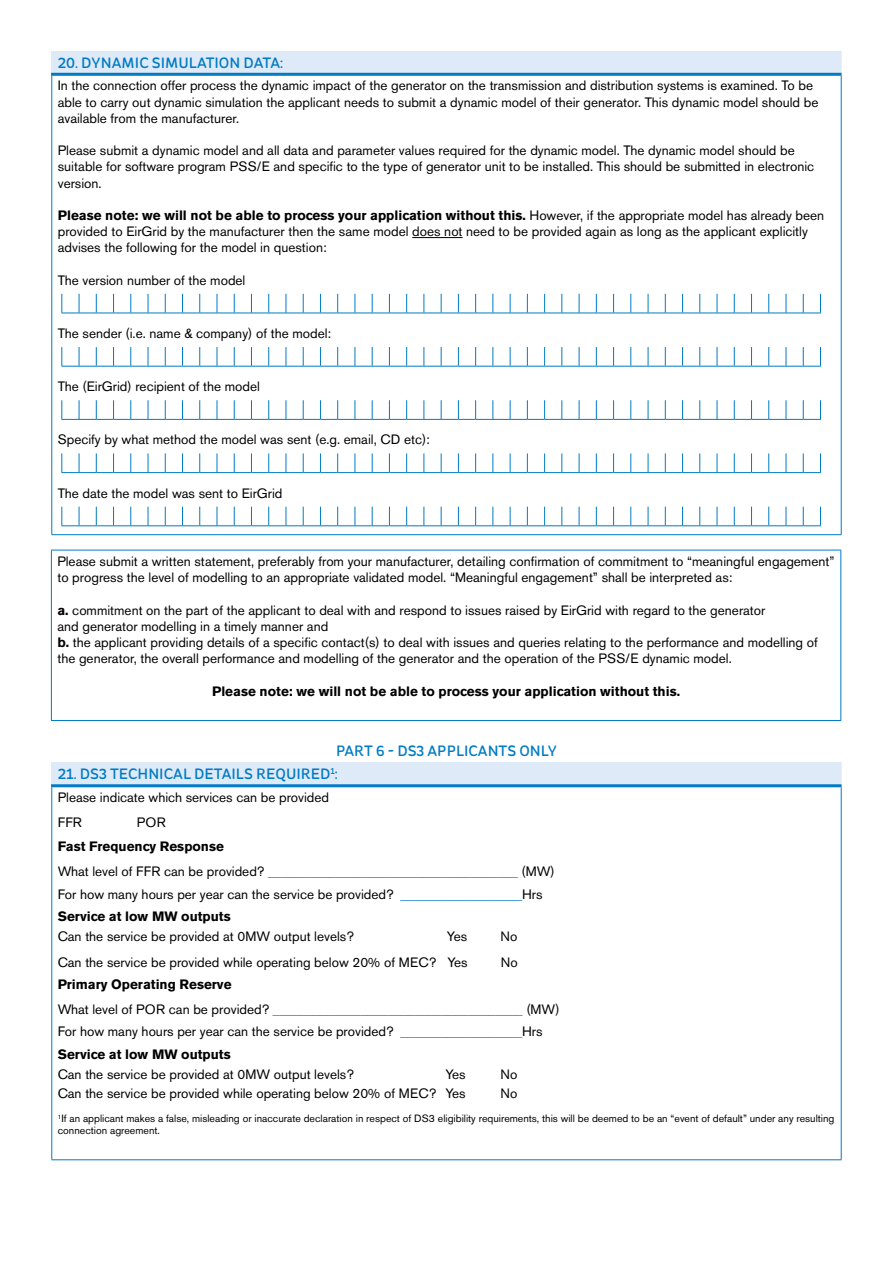
<style>
.page{position:relative;width:893px;height:1263px;background:#fff}
.page>*{position:absolute;margin:0;border:0;box-sizing:border-box;transform-origin:0 0}
.t1{font:500 15px "St Ryde";color:#007bc4}
.t2{font:13.5px/16.2px "Akzidenz Grotesk BE";color:#000}
.t3{font:13.5px "Akzidenz Grotesk BE";color:#007bc4}
.t4{font:700 13.5px "Akzidenz Grotesk BE";color:#000}
.t5{font:10.5px/12px "Akzidenz Grotesk BE";color:#000}
.s1{font-weight:700}
.s2{color:#000}
.s3{color:#007bc4}
</style>
<div class="page">
<div style="left:52px;top:51px;width:789px;height:23px;background:#dfeaf8"></div>
<hr style="left:51px;top:51px;width:2px;height:22px;background:#dfeaf8">
<svg style="left:841px;top:51px;width:1px;height:22px"></svg>
<hr style="left:51px;top:76px;width:1px;height:458px;background:#007bc4">
<hr style="left:841px;top:76px;width:1px;height:458px;background:#007bc4">
<hr style="left:51px;top:534px;width:791px;height:1px;background:#007bc4">
<hr style="left:51px;top:73px;width:791px;height:3px;background:#007bc4">
<hr style="left:412px;top:237px;width:51px;height:1px;background:#000">
<svg style="left:61px;top:294px;width:760px;height:20px"></svg>
<svg style="left:61px;top:347px;width:760px;height:20px"></svg>
<svg style="left:61px;top:400px;width:760px;height:20px"></svg>
<svg style="left:61px;top:453px;width:760px;height:20px"></svg>
<svg style="left:61px;top:507px;width:760px;height:19px"></svg>
<div style="left:52px;top:762px;width:789px;height:24px;background:#dfeaf8"></div>
<hr style="left:51px;top:762px;width:2px;height:22px;background:#dfeaf8">
<svg style="left:841px;top:762px;width:1px;height:22px"></svg>
<hr style="left:51px;top:784px;width:791px;height:3px;background:#007bc4">
<hr style="left:51px;top:787px;width:1px;height:372px;background:#007bc4">
<hr style="left:51px;top:1159px;width:791px;height:1px;background:#007bc4">
<hr style="left:841px;top:787px;width:1px;height:372px;background:#007bc4">
<hr style="left:51px;top:550px;width:790px;height:1px;background:#007bc4">
<hr style="left:51px;top:550px;width:1px;height:170px;background:#007bc4">
<hr style="left:840px;top:550px;width:1px;height:170px;background:#007bc4">
<hr style="left:51px;top:720px;width:790px;height:1px;background:#007bc4">
<p class="t1" style="left:58px;top:54px;width:226px">20. DYNAMIC SIMULATION DATA:</p>
<p class="t2" style="left:58px;top:78px;width:762px">In the connection offer process the dynamic impact of the generator on the transmission and distribution systems is examined. To be able to carry out dynamic simulation the applicant needs to submit a dynamic model of their generator. This dynamic model should be available from the manufacturer.</p>
<p class="t2" style="left:58px;top:142px;width:738px">Please submit a dynamic model and all data and parameter values required for the dynamic model. The dynamic model should be</p>
<p class="t2" style="left:58px;top:159px;width:758px">suitable for software program PSS/E and specific to the type of generator unit to be installed. This should be submitted in electronic version.</p>
<p class="t2" style="left:58px;top:207px;width:768px"><span class="s1">Please note: we will not be able to process your application without this.</span> However, if the appropriate model has already been provided to EirGrid by the manufacturer then the same model does not need to be provided again as long as the applicant explicitly advises the following for the model in question:</p>
<p class="t2" style="left:58px;top:272px;width:189px">The version number of the model</p>
<p class="t2" style="left:58px;top:325px;width:275px">The sender (i.e. name &amp; company) of the model:</p>
<p class="t2" style="left:58px;top:378px;width:204px">The (EirGrid) recipient of the model</p>
<p class="t2" style="left:58px;top:432px;width:374px">Specify by what method the model was sent (e.g. email, CD etc):</p>
<p class="t2" style="left:58px;top:485px;width:226px">The date the model was sent to EirGrid</p>
<p class="t2" style="left:57px;top:553px;width:778px">Please submit a written statement, preferably from your manufacturer, detailing confirmation of commitment to “meaningful engagement” to progress the level of modelling to an appropriate validated model. “Meaningful engagement” shall be interpreted as:</p>
<p class="t2" style="left:57px;top:602px;width:710px"><span class="s1">a.</span> commitment on the part of the applicant to deal with and respond to issues raised by EirGrid with regard to the generator</p>
<p class="t2" style="left:57px;top:618px;width:272px">and generator modelling in a timely manner and</p>
<p class="t2" style="left:57px;top:634px;width:762px"><span class="s1">b.</span> the applicant providing details of a specific contact(s) to deal with issues and queries relating to the performance and modelling of the generator, the overall performance and modelling of the generator and the operation of the PSS/E dynamic model.</p>
<p class="t4" style="left:212px;top:683px;width:470px">Please note: we will not be able to process your application without this.</p>
<p class="t1" style="left:336px;top:742px;width:222px">PART 6 - DS3 APPLICANTS ONLY</p>
<p class="t1" style="left:58px;top:765px;width:281px">21. DS3 TECHNICAL DETAILS REQUIRED<sup>1</sup>:</p>
<p class="t2" style="left:58px;top:789px;width:273px">Please indicate which services can be provided</p>
<p class="t2" style="left:58px;top:814px;width:26px">FFR</p>
<p class="t2" style="left:137px;top:814px;width:30px">POR</p>
<p class="t4" style="left:58px;top:839px;width:168px">Fast Frequency Response</p>
<p class="t3" style="left:58px;top:863px;width:499px"><span class="s2">What level of FFR can be provided?</span> _____________________________________ <span class="s2">(MW)</span></p>
<p class="t2" style="left:58px;top:886px;width:486px">For how many hours per year can the service be provided? <span class="s3">__________________</span>Hrs</p>
<p class="t2" style="left:58px;top:907px;width:298px;line-height:19.5px"><span class="s1">Service at low MW outputs<br></span>Can the service be provided at 0MW output levels?</p>
<p class="t2" style="left:447px;top:928px;width:22px">Yes</p>
<p class="t2" style="left:500px;top:928px;width:18px">No</p>
<p class="t2" style="left:58px;top:954px;width:411px">Can the service be provided while operating below 20% of MEC? Yes</p>
<p class="t2" style="left:501px;top:954px;width:18px">No</p>
<p class="t4" style="left:58px;top:977px;width:175px">Primary Operating Reserve</p>
<p class="t3" style="left:58px;top:1001px;width:503px"><span class="s2">What level of POR can be provided?</span> _____________________________________ <span class="s2">(MW)</span></p>
<p class="t2" style="left:58px;top:1024px;width:486px">For how many hours per year can the service be provided? <span class="s3">__________________</span>Hrs</p>
<p class="t2" style="left:58px;top:1044px;width:298px;line-height:19.5px"><span class="s1">Service at low MW outputs<br></span>Can the service be provided at 0MW output levels?</p>
<p class="t2" style="left:445px;top:1066px;width:22px">Yes</p>
<p class="t2" style="left:500px;top:1066px;width:18px">No</p>
<p class="t2" style="left:58px;top:1085px;width:409px">Can the service be provided while operating below 20% of MEC? Yes</p>
<p class="t2" style="left:500px;top:1085px;width:18px">No</p>
<p class="t5" style="left:58px;top:1112px;width:778px"><sup>1</sup>If an applicant makes a false, misleading or inaccurate declaration in respect of DS3 eligibility requirements, this will be deemed to be an “event of default” under any resulting connection agreement.</p>
</div>
